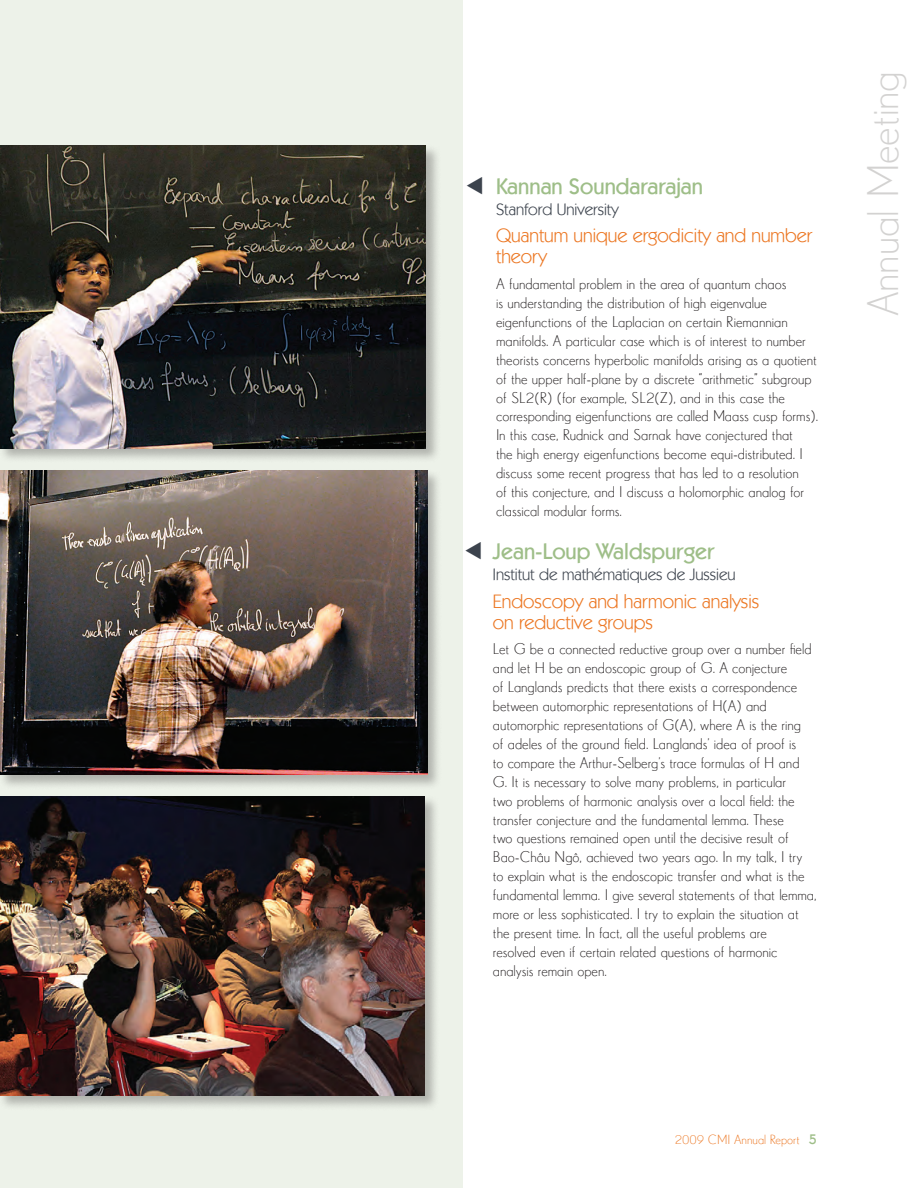
<style>
.page{position:relative;width:918px;height:1188px;background:#fff}
.page>*{position:absolute;margin:0;border:0;box-sizing:border-box;transform-origin:0 0}
.t1{font:300 45px "Drescher Grotesk BT";color:#d3d2d1}
.subheaders{font:500 22.5px "Kabel IT Cby BT";color:#9ebe88}
.subheaders-2{font:19.5px/21px "Kabel IT Cby BT";color:#ec7723}
.subheaders-3{font:16.5px "Kabel IT Cby BT";color:#3c434d}
.Body_Copy{font:300 15.75px/18.9px "Drescher Grotesk BT";color:#231f20}
.t2{font:300 13.5px "Drescher Grotesk BT";color:#ec7723}
.s1{font-weight:600;font-size:15px;color:#9ebe88}
</style>
<div class="page">
<div style="left:0;top:0;width:463px;height:1188px;background:#edf2e9"></div>
<div style="left:0;top:144px;width:441px;height:320px;background:#231f20;opacity:.3"></div>
<img style="left:0;top:146px;width:426px;height:302px">
<div style="left:0;top:795px;width:440px;height:316px;background:#231f20;opacity:.3"></div>
<img style="left:0;top:796px;width:425px;height:300px">
<div style="left:0;top:469px;width:442px;height:321px;background:#231f20;opacity:.3"></div>
<img style="left:0;top:470px;width:427px;height:305px">
<p class="subheaders" style="left:496px;top:172px;width:208px">Kannan Soundararajan</p>
<p class="subheaders-3" style="left:496px;top:199px;width:124px">Stanford University</p>
<p class="subheaders-2" style="left:496px;top:225px;width:318px">Quantum unique ergodicity and number theory</p>
<p class="Body_Copy" style="left:496px;top:275px;width:324px">A fundamental problem in the area of quantum chaos<br>is understanding the distribution of high eigenvalue eigenfunctions of the Laplacian on certain Riemannian manifolds. A particular case which is of interest to number theorists concerns hyperbolic manifolds arising as a quotient of the upper half-plane by a discrete “arithmetic” subgroup of SL2(R) (for example, SL2(Z), and in this case the corresponding eigenfunctions are called Maass cusp forms).<br>In this case, Rudnick and Sarnak have conjectured that<br>the high energy eigenfunctions become equi-distributed. I discuss some recent progress that has led to a resolution<br>of this conjecture, and I discuss a holomorphic analog for classical modular forms.</p>
<p class="subheaders" style="left:493px;top:537px;width:223px">Jean-Loup Waldspurger</p>
<p class="subheaders-3" style="left:493px;top:564px;width:244px">Institut de mathématiques de Jussieu</p>
<p class="subheaders-2" style="left:493px;top:590px;width:268px">Endoscopy and harmonic analysis on reductive groups</p>
<p class="Body_Copy" style="left:493px;top:640px;width:325px">Let G be a connected reductive group over a number field and let H be an endoscopic group of G. A conjecture<br>of Langlands predicts that there exists a correspondence between automorphic representations of H(A) and automorphic representations of G(A), where A is the ring<br>of adeles of the ground field. Langlands’ idea of proof is<br>to compare the Arthur-Selberg’s trace formulas of H and G. It is necessary to solve many problems, in particular<br>two problems of harmonic analysis over a local field: the transfer conjecture and the fundamental lemma. These<br>two questions remained open until the decisive result of Bao-Châu Ngô, achieved two years ago. In my talk, I try to explain what is the endoscopic transfer and what is the fundamental lemma. I give several statements of that lemma, more or less sophisticated. I try to explain the situation at the present time. In fact, all the useful problems are<br>resolved even if certain related questions of harmonic analysis remain open.</p>
<p class="t1" style="left:858px;top:316px;width:247px;rotate:-90deg">Annual Meeting</p>
<p class="t2" style="left:675px;top:1132px;width:143px">2009 CMI Annual Report <span class="s1">5</span></p>
</div>
